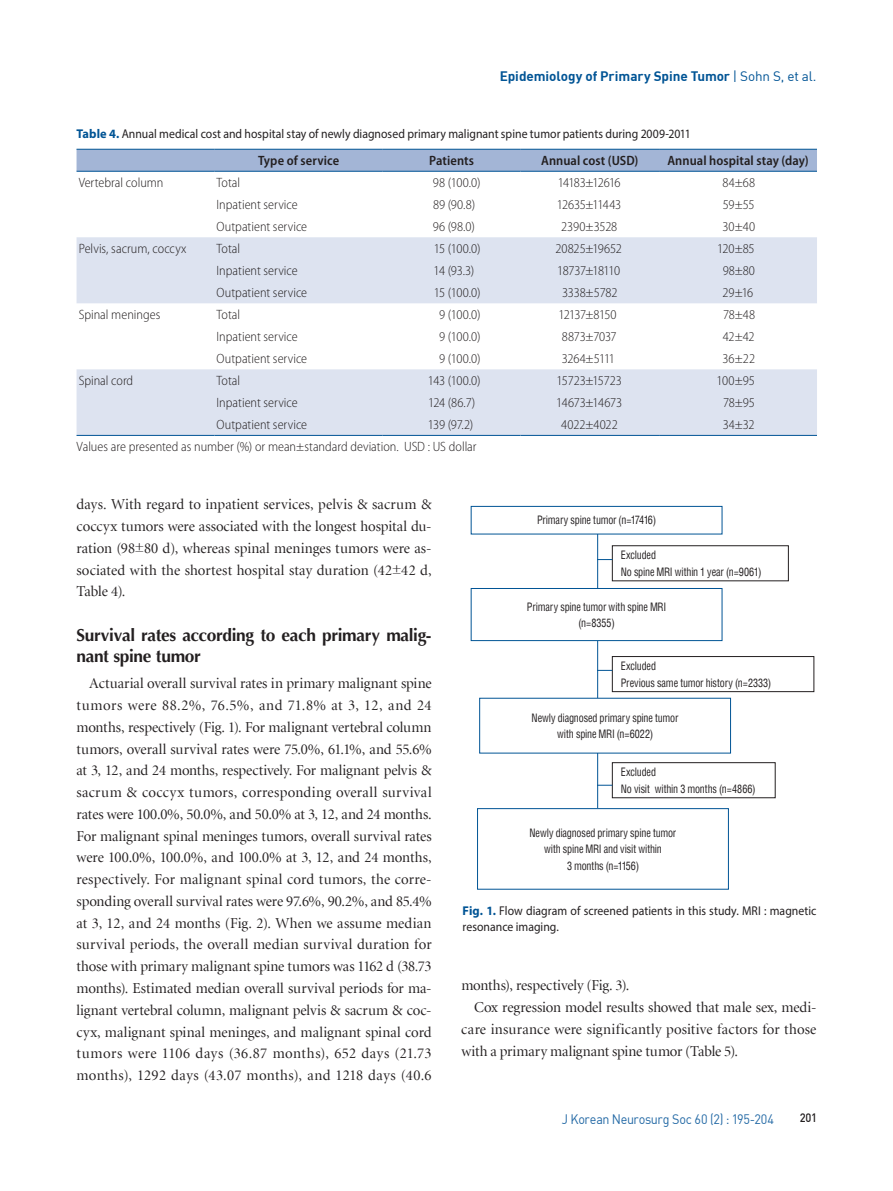
<style>
.page{position:relative;width:893px;height:1191px;background:#fff}
.page>*{position:absolute;margin:0;border:0;box-sizing:border-box;transform-origin:0 0}
.작은타이틀{font:700 17.25px/21.8px "Optima";letter-spacing:-.015em;color:#231f20}
.본문_영문_-s{font:15px/21.8px "Minion LT Display";letter-spacing:.01em;color:#231f20;text-align:justify}
.표내용-s{font:300 semi-condensed 13.5px "Myriad Pro";color:#231f20}
.표머리-s{font:600 semi-condensed 13.5px "Myriad Pro";letter-spacing:.005em;color:#231f20}
.t1{font:700 13.5px "DIN";letter-spacing:-.005em;color:#005495}
.t2{font:13.5px "DIN";letter-spacing:-.02em;color:#2369a5;scale:.93 1}
.표내용-s-2{font:300 semi-condensed 13.5px "Myriad Pro";letter-spacing:-.035em;color:#231f20}
.표내용-s-3{font:300 semi-condensed 13.5px "Myriad Pro";letter-spacing:-.045em;color:#231f20}
.표내용-s-4{font:300 semi-condensed 13.5px "Myriad Pro";letter-spacing:-.025em;color:#231f20}
.표내용-s-5{font:300 semi-condensed 13.5px "Myriad Pro";letter-spacing:-.04em;color:#231f20}
.표내용-s-6{font:300 semi-condensed 13.5px "Myriad Pro";letter-spacing:-.02em;color:#231f20}
.표와그림제목-s{font:12.75px/16.5px "Myriad Pro";letter-spacing:.005em;color:#231f20;scale:.92 1}
.t3{font:12px "Dinmed";color:#231f20;scale:.93 1}
.그림_타이핑{font:condensed 11.25px "Helvetica";letter-spacing:-.015em;color:#231f20;scale:.9 1}
.s1{font-weight:400}
.s2{font-weight:700;color:#005495}
</style>
<div class="page">
<div style="left:77px;top:150px;width:740px;height:21px;background:#a3b5d6"></div>
<svg style="left:77px;top:237px;width:740px;height:198px;fill:#dde3f0"></svg>
<hr style="left:77px;top:149px;width:137px;height:1px;background:#005495">
<hr style="left:214px;top:149px;width:169px;height:1px;background:#005495">
<hr style="left:383px;top:149px;width:137px;height:1px;background:#005495">
<hr style="left:520px;top:149px;width:139px;height:1px;background:#005495">
<hr style="left:659px;top:149px;width:158px;height:1px;background:#005495">
<hr style="left:77px;top:171px;width:137px;height:1px;background:#005495">
<hr style="left:214px;top:171px;width:169px;height:1px;background:#005495">
<hr style="left:383px;top:171px;width:137px;height:1px;background:#005495">
<hr style="left:520px;top:171px;width:139px;height:1px;background:#005495">
<hr style="left:659px;top:171px;width:158px;height:1px;background:#005495">
<hr style="left:214px;top:435px;width:169px;height:1px;background:#005495">
<hr style="left:383px;top:435px;width:137px;height:1px;background:#005495">
<hr style="left:520px;top:435px;width:139px;height:1px;background:#005495">
<hr style="left:659px;top:435px;width:158px;height:1px;background:#005495">
<hr style="left:77px;top:435px;width:137px;height:1px;background:#005495">
<div style="left:612px;top:545px;width:177px;height:36px;border:1px solid #231f20"></div>
<div style="left:612px;top:762px;width:163px;height:36px;border:1px solid #231f20"></div>
<div style="left:612px;top:656px;width:202px;height:36px;border:1px solid #231f20"></div>
<hr style="left:597px;top:534px;width:1px;height:275px;background:#005495">
<svg style="left:598px;top:559px;width:14px;height:1px"></svg>
<svg style="left:598px;top:670px;width:14px;height:1px"></svg>
<svg style="left:597px;top:785px;width:15px;height:1px"></svg>
<div style="left:471px;top:506px;width:251px;height:28px;border:1px solid #005495"></div>
<div style="left:471px;top:588px;width:251px;height:52px;background:#fff"></div>
<div style="left:471px;top:588px;width:251px;height:53px;border:1px solid #005495"></div>
<div style="left:477px;top:808px;width:252px;height:81px;border:1px solid #005495"></div>
<p class="t1" style="left:500px;top:68px;width:318px">Epidemiology of Primary Spine Tumor <span class="s1">| Sohn S, et al.</span></p>
<p class="표와그림제목-s" style="left:77px;top:125px;width:669px"><span class="s2">Table 4.</span> Annual medical cost and hospital stay of newly diagnosed primary malignant spine tumor patients during 2009-2011</p>
<p class="표머리-s" style="left:258px;top:153px;width:83px">Type of service</p>
<p class="표머리-s" style="left:429px;top:153px;width:46px">Patients</p>
<p class="표머리-s" style="left:541px;top:153px;width:99px">Annual cost (USD)</p>
<p class="표머리-s" style="left:667px;top:153px;width:143px">Annual hospital stay (day)</p>
<p class="표내용-s" style="left:79px;top:175px;width:86px">Vertebral column</p>
<p class="표내용-s" style="left:217px;top:175px;width:25px">Total</p>
<p class="표내용-s" style="left:433px;top:175px;width:49px">98 (100.0)</p>
<p class="표내용-s-3" style="left:558px;top:175px;width:64px">14183±12616</p>
<p class="표내용-s" style="left:722px;top:175px;width:34px">84±68</p>
<p class="표내용-s" style="left:217px;top:197px;width:83px">Inpatient service</p>
<p class="표내용-s" style="left:433px;top:197px;width:44px">89 (90.8)</p>
<p class="표내용-s-4" style="left:557px;top:197px;width:66px">12635±11443</p>
<p class="표내용-s" style="left:723px;top:197px;width:33px">59±55</p>
<p class="표내용-s" style="left:217px;top:219px;width:92px">Outpatient service</p>
<p class="표내용-s" style="left:433px;top:219px;width:44px">96 (98.0)</p>
<p class="표내용-s" style="left:561px;top:219px;width:58px">2390±3528</p>
<p class="표내용-s" style="left:722px;top:219px;width:34px">30±40</p>
<p class="표내용-s" style="left:79px;top:241px;width:109px">Pelvis, sacrum, coccyx</p>
<p class="표내용-s" style="left:217px;top:241px;width:25px">Total</p>
<p class="표내용-s" style="left:434px;top:241px;width:48px">15 (100.0)</p>
<p class="표내용-s" style="left:556px;top:241px;width:68px">20825±19652</p>
<p class="표내용-s" style="left:717px;top:241px;width:39px">120±85</p>
<p class="표내용-s" style="left:217px;top:263px;width:83px">Inpatient service</p>
<p class="표내용-s" style="left:434px;top:263px;width:42px">14 (93.3)</p>
<p class="표내용-s-2" style="left:557px;top:263px;width:64px">18737±18110</p>
<p class="표내용-s" style="left:723px;top:263px;width:34px">98±80</p>
<p class="표내용-s" style="left:217px;top:285px;width:92px">Outpatient service</p>
<p class="표내용-s" style="left:434px;top:285px;width:48px">15 (100.0)</p>
<p class="표내용-s" style="left:562px;top:285px;width:57px">3338±5782</p>
<p class="표내용-s" style="left:722px;top:285px;width:32px">29±16</p>
<p class="표내용-s" style="left:79px;top:307px;width:83px">Spinal meninges</p>
<p class="표내용-s" style="left:217px;top:307px;width:25px">Total</p>
<p class="표내용-s" style="left:439px;top:307px;width:43px">9 (100.0)</p>
<p class="표내용-s-5" style="left:558px;top:307px;width:60px">12137±8150</p>
<p class="표내용-s" style="left:723px;top:307px;width:34px">78±48</p>
<p class="표내용-s" style="left:217px;top:329px;width:83px">Inpatient service</p>
<p class="표내용-s" style="left:439px;top:329px;width:43px">9 (100.0)</p>
<p class="표내용-s-6" style="left:562px;top:329px;width:56px">8873±7037</p>
<p class="표내용-s" style="left:723px;top:329px;width:33px">42±42</p>
<p class="표내용-s" style="left:217px;top:351px;width:92px">Outpatient service</p>
<p class="표내용-s" style="left:439px;top:351px;width:43px">9 (100.0)</p>
<p class="표내용-s-2" style="left:562px;top:351px;width:55px">3264±5111</p>
<p class="표내용-s" style="left:723px;top:351px;width:34px">36±22</p>
<p class="표내용-s" style="left:79px;top:373px;width:56px">Spinal cord</p>
<p class="표내용-s" style="left:217px;top:373px;width:25px">Total</p>
<p class="표내용-s" style="left:428px;top:373px;width:54px">143 (100.0)</p>
<p class="표내용-s" style="left:557px;top:373px;width:67px">15723±15723</p>
<p class="표내용-s" style="left:717px;top:373px;width:40px">100±95</p>
<p class="표내용-s" style="left:217px;top:395px;width:83px">Inpatient service</p>
<p class="표내용-s" style="left:428px;top:395px;width:49px">124 (86.7)</p>
<p class="표내용-s" style="left:556px;top:395px;width:67px">14673±14673</p>
<p class="표내용-s" style="left:723px;top:395px;width:33px">78±95</p>
<p class="표내용-s" style="left:217px;top:417px;width:92px">Outpatient service</p>
<p class="표내용-s" style="left:428px;top:417px;width:47px">139 (97.2)</p>
<p class="표내용-s" style="left:561px;top:417px;width:58px">4022±4022</p>
<p class="표내용-s" style="left:723px;top:417px;width:33px">34±32</p>
<p class="표내용-s" style="left:77px;top:439px;width:402px">Values are presented as number (%) or mean±standard deviation. USD : US dollar</p>
<p class="본문_영문_-s" style="left:77px;top:494px;width:357px">days. With regard to inpatient services, pelvis &amp; sacrum &amp; coccyx tumors were associated with the longest hospital du&shy;ration (98±80 d), whereas spinal meninges tumors were as&shy;sociated with the shortest hospital stay duration (42±42 d, Table 4).</p>
<p class="작은타이틀" style="left:76px;top:624px;width:357px">Survival rates according to each primary malig&shy;nant spine tumor</p>
<p class="본문_영문_-s" style="left:76px;top:673px;width:357px;text-indent:13px">Actuarial overall survival rates in primary malignant spine tumors were 88.2%, 76.5%, and 71.8% at 3, 12, and 24 months, respectively (Fig. 1). For malignant vertebral column tumors, overall survival rates were 75.0%, 61.1%, and 55.6% at 3, 12, and 24 months, respectively. For malignant pelvis &amp; sacrum &amp; coccyx tumors, corresponding overall survival rates were 100.0%, 50.0%, and 50.0% at 3, 12, and 24 months.<br>For malignant spinal meninges tumors, overall survival rates were 100.0%, 100.0%, and 100.0% at 3, 12, and 24 months, respectively. For malignant spinal cord tumors, the corre&shy;sponding overall survival rates were 97.6%, 90.2%, and 85.4% at 3, 12, and 24 months (Fig. 2). When we assume median survival periods, the overall median survival duration for those with primary malignant spine tumors was 1162 d (38.73 months). Estimated median overall survival periods for ma&shy;lignant vertebral column, malignant pelvis &amp; sacrum &amp; coc&shy;cyx, malignant spinal meninges, and malignant spinal cord tumors were 1106 days (36.87 months), 652 days (21.73 months), 1292 days (43.07 months), and 1218 days (40.6</p>
<p class="그림_타이핑" style="left:537px;top:513px;width:134px">Primary spine tumor (n=17416)</p>
<p class="그림_타이핑" style="left:621px;top:548px;width:41px">Excluded</p>
<p class="그림_타이핑" style="left:621px;top:564px;width:158px">No spine MRI within 1 year (n=9061)</p>
<p class="그림_타이핑" style="left:527px;top:599px;width:156px">Primary spine tumor with spine MRI</p>
<p class="그림_타이핑" style="left:578px;top:615px;width:42px">(n=8355)</p>
<p class="그림_타이핑" style="left:621px;top:658px;width:41px">Excluded</p>
<p class="그림_타이핑" style="left:621px;top:675px;width:169px">Previous same tumor history (n=2333)</p>
<p class="그림_타이핑" style="left:532px;top:710px;width:165px">Newly diagnosed primary spine tumor</p>
<p class="그림_타이핑" style="left:557px;top:726px;width:108px">with spine MRI (n=6022)</p>
<p class="그림_타이핑" style="left:621px;top:765px;width:41px">Excluded</p>
<p class="그림_타이핑" style="left:621px;top:781px;width:151px">No visit within 3 months (n=4866)</p>
<p class="그림_타이핑" style="left:529px;top:825px;width:165px">Newly diagnosed primary spine tumor</p>
<p class="그림_타이핑" style="left:544px;top:841px;width:132px">with spine MRI and visit within</p>
<p class="그림_타이핑" style="left:567px;top:858px;width:82px">3 months (n=1156)</p>
<p class="표와그림제목-s" style="left:463px;top:902px;width:386px"><span class="s2">Fig. 1.</span> Flow diagram of screened patients in this study. MRI : magnetic resonance imaging.</p>
<p class="본문_영문_-s" style="left:461px;top:975px;width:170px">months), respectively (Fig. 3).</p>
<p class="본문_영문_-s" style="left:461px;top:997px;width:357px;text-indent:13px">Cox regression model results showed that male sex, medi&shy;care insurance were significantly positive factors for those with a primary malignant spine tumor (Table 5).</p>
<p class="t2" style="left:562px;top:1110px;width:230px">J Korean Neurosurg Soc 60 (2) : 195-204</p>
<p class="t3" style="left:800px;top:1109px;width:20px">201</p>
</div>
